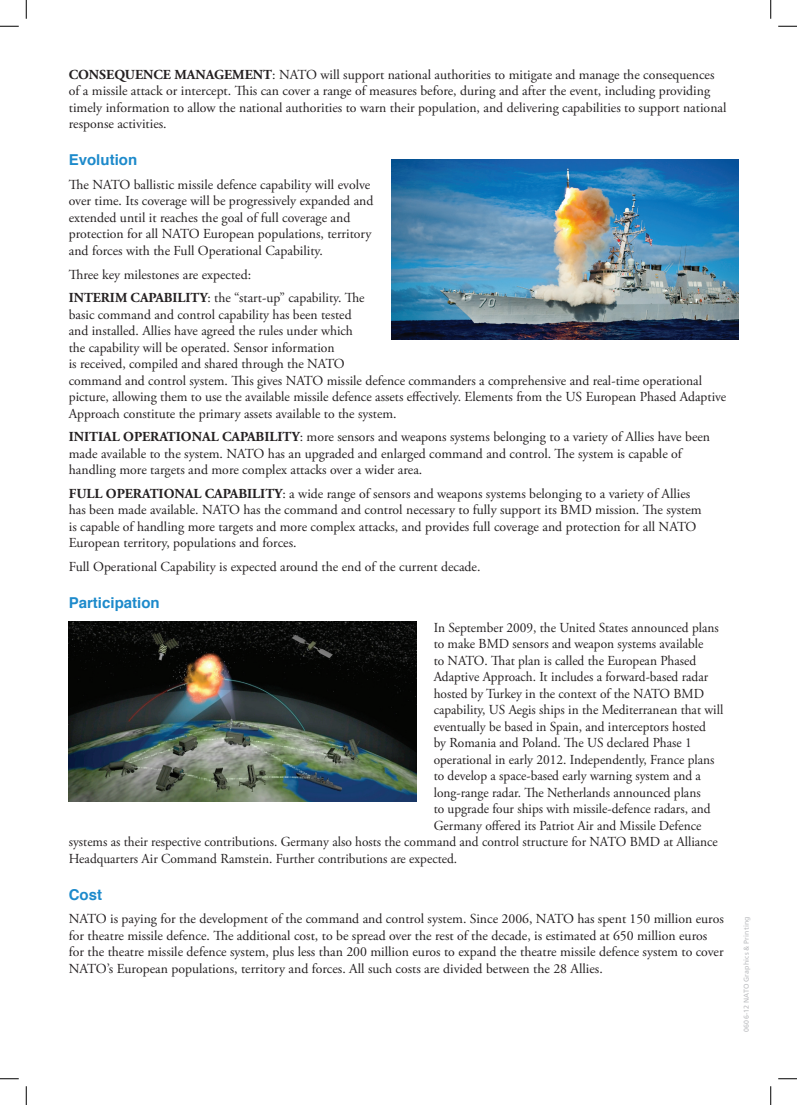
<style>
.page{position:relative;width:797px;height:1105px;background:#fff}
.page>*{position:absolute;margin:0;border:0;box-sizing:border-box;transform-origin:0 0}
.t1{font:700 15px "Helvetica";color:#1d8acb}
.t2{font:13.75px/16.5px "Adobe Garamond Pro";color:#231f20}
.t3{font:7px "Frutiger";letter-spacing:.02em;color:#bcbdc0}
.s1{font-weight:700}
</style>
<div class="page">
<img style="left:391px;top:160px;width:347px;height:180px">
<img style="left:69px;top:622px;width:347px;height:180px">
<svg style="left:0;top:25px;width:19px;height:2px"></svg>
<svg style="left:778px;top:25px;width:19px;height:2px"></svg>
<svg style="left:0;top:1078px;width:19px;height:1px"></svg>
<svg style="left:778px;top:1078px;width:19px;height:1px"></svg>
<svg style="left:25px;top:0;width:2px;height:19px"></svg>
<svg style="left:25px;top:1086px;width:2px;height:19px"></svg>
<svg style="left:770px;top:0;width:1px;height:19px"></svg>
<svg style="left:770px;top:1086px;width:1px;height:19px"></svg>
<p class="t2" style="left:69px;top:67px;width:659px"><span class="s1">CONSEQUENCE MANAGEMENT</span>: NATO will support national authorities to mitigate and manage the consequences of a missile attack or intercept. This can cover a range of measures before, during and after the event, including providing timely information to allow the national authorities to warn their population, and delivering capabilities to support national response activities.</p>
<p class="t1" style="left:69px;top:148px;width:70px">Evolution</p>
<p class="t2" style="left:69px;top:177px;width:306px">The NATO ballistic missile defence capability will evolve over time. Its coverage will be progressively expanded and extended until it reaches the goal of full coverage and protection for all NATO European populations, territory and forces with the Full Operational Capability.</p>
<p class="t2" style="left:69px;top:263px;width:297px;line-height:23.6px">Three key milestones are expected:<br><span class="s1">INTERIM CAPABILITY</span>: the “start-up” capability. The</p>
<p class="t2" style="left:69px;top:306px;width:659px">basic command and control capability has been tested<br>and installed. Allies have agreed the rules under which<br>the capability will be operated. Sensor information<br>is received, compiled and shared through the NATO<br>command and control system. This gives NATO missile defence commanders a comprehensive and real-time operational picture, allowing them to use the available missile defence assets effectively. Elements from the US European Phased Adaptive Approach constitute the primary assets available to the system.</p>
<p class="t2" style="left:69px;top:429px;width:643px"><span class="s1">INITIAL OPERATIONAL CAPABILITY</span>: more sensors and weapons systems belonging to a variety of Allies have been made available to the system. NATO has an upgraded and enlarged command and control. The system is capable of handling more targets and more complex attacks over a wider area.</p>
<p class="t2" style="left:69px;top:486px;width:634px"><span class="s1">FULL OPERATIONAL CAPABILITY</span>: a wide range of sensors and weapons systems belonging to a variety of Allies has been made available. NATO has the command and control necessary to fully support its BMD mission. The system is capable of handling more targets and more complex attacks, and provides full coverage and protection for all NATO European territory, populations and forces.</p>
<p class="t2" style="left:69px;top:559px;width:413px">Full Operational Capability is expected around the end of the current decade.</p>
<p class="t1" style="left:69px;top:591px;width:92px">Participation</p>
<p class="t2" style="left:434px;top:619px;width:286px">In September 2009, the United States announced plans</p>
<p class="t2" style="left:434px;top:636px;width:271px">to make BMD sensors and weapon systems available</p>
<p class="t2" style="left:434px;top:652px;width:264px">to NATO. That plan is called the European Phased</p>
<p class="t2" style="left:434px;top:669px;width:276px">Adaptive Approach. It includes a forward-based radar</p>
<p class="t2" style="left:434px;top:685px;width:272px">hosted by Turkey in the context of the NATO BMD</p>
<p class="t2" style="left:434px;top:702px;width:291px">capability, US Aegis ships in the Mediterranean that will</p>
<p class="t2" style="left:434px;top:718px;width:274px">eventually be based in Spain, and interceptors hosted</p>
<p class="t2" style="left:434px;top:735px;width:259px">by Romania and Poland. The US declared Phase 1</p>
<p class="t2" style="left:434px;top:751px;width:282px">operational in early 2012. Independently, France plans</p>
<p class="t2" style="left:434px;top:768px;width:269px">to develop a space-based early warning system and a</p>
<p class="t2" style="left:434px;top:784px;width:268px">long-range radar. The Netherlands announced plans</p>
<p class="t2" style="left:434px;top:801px;width:278px">to upgrade four ships with missile-defence radars, and</p>
<p class="t2" style="left:434px;top:817px;width:269px">Germany offered its Patriot Air and Missile Defence</p>
<p class="t2" style="left:69px;top:834px;width:650px">systems as their respective contributions. Germany also hosts the command and control structure for NATO BMD at Alliance</p>
<p class="t2" style="left:69px;top:850px;width:390px">Headquarters Air Command Ramstein. Further contributions are expected.</p>
<p class="t1" style="left:69px;top:882px;width:35px">Cost</p>
<p class="t2" style="left:69px;top:911px;width:656px">NATO is paying for the development of the command and control system. Since 2006, NATO has spent 150 million euros for theatre missile defence. The additional cost, to be spread over the rest of the decade, is estimated at 650 million euros for the theatre missile defence system, plus less than 200 million euros to expand the theatre missile defence system to cover NATO’s European populations, territory and forces. All such costs are divided between the 28 Allies.</p>
<p class="t3" style="left:742px;top:1032px;width:117px;rotate:-90deg">0606-12 NATO Graphics &amp; Printing</p>
</div>
